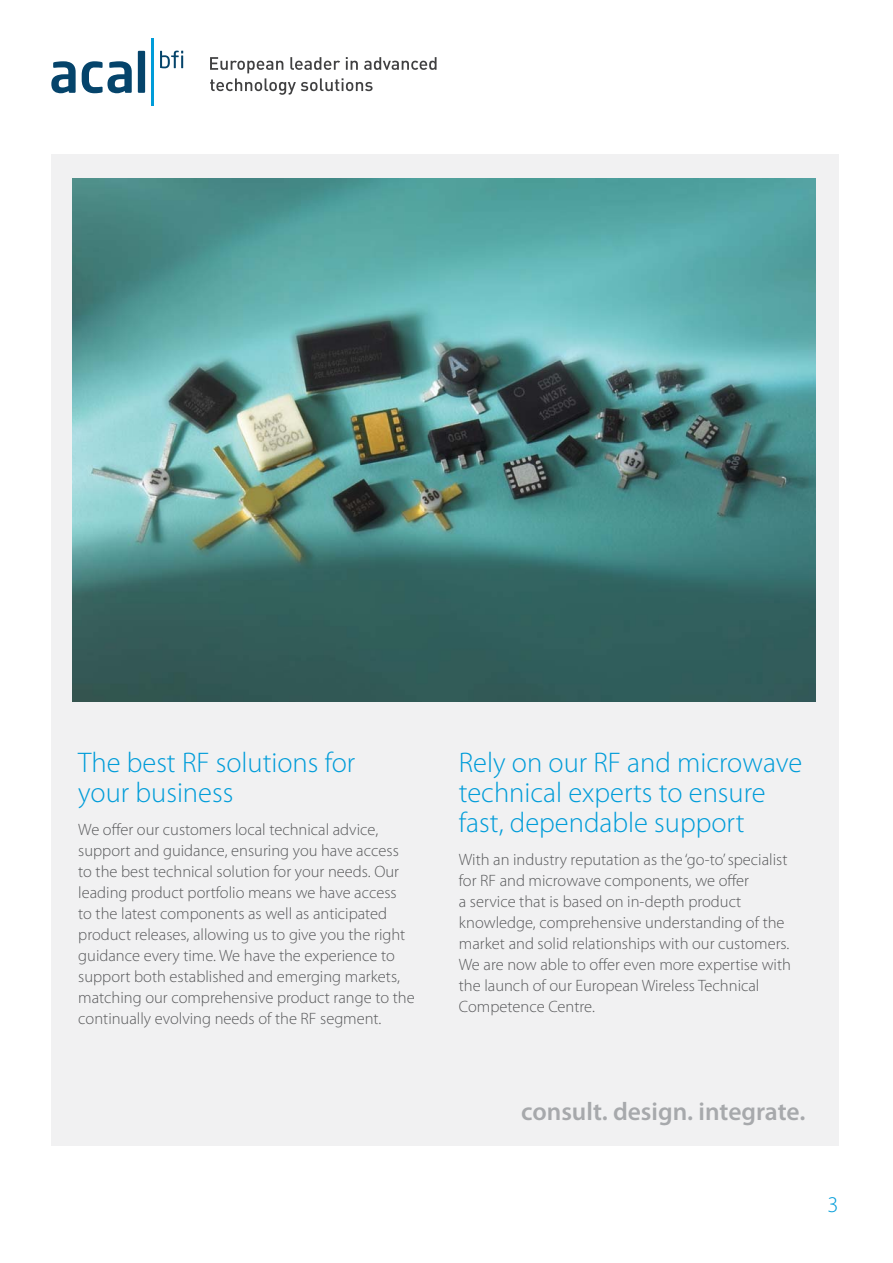
<style>
.page{position:relative;width:893px;height:1263px;background:#fff}
.page>*{position:absolute;margin:0;border:0;box-sizing:border-box;transform-origin:0 0}
.t1{font:300 28.5px/30px "Myriad Pro";color:#009cd9}
.t2{font:600 25.5px "Myriad Pro";color:#a7a9ac}
.t3{font:300 22.5px "Myriad Pro";color:#009cd9}
.t4{font:300 16.5px/21px "Myriad Pro";color:#58595b}
</style>
<div class="page">
<div style="left:51px;top:155px;width:787px;height:991px;background:#f1f1f2"></div>
<svg style="left:210px;top:57px;width:226px;height:38px"></svg>
<hr style="left:151px;top:38px;width:2px;height:67px;background:#009cd9">
<svg style="left:51px;top:61px;width:25px;height:32px"></svg>
<div style="left:138px;top:51px;width:7px;height:42px;background:#05446b"></div>
<svg style="left:82px;top:61px;width:50px;height:32px"></svg>
<svg style="left:160px;top:51px;width:23px;height:17px"></svg>
<img style="left:72px;top:179px;width:743px;height:523px">
<h1 class="t1" style="left:78px;top:749px;width:279px">The best RF solutions for your business</h1>
<p class="t4" style="left:78px;top:821px;width:338px">We offer our customers local technical advice, support and guidance, ensuring you have access to the best technical solution for your needs. Our leading product portfolio means we have access to the latest components as well as anticipated product releases, allowing us to give you the right guidance every time. We have the experience to support both established and emerging markets, matching our comprehensive product range to the continually evolving needs of the RF segment.</p>
<h1 class="t1" style="left:459px;top:749px;width:345px">Rely on our RF and microwave technical experts to ensure fast, dependable support</h1>
<p class="t4" style="left:459px;top:851px;width:334px">With an industry reputation as the ‘go-to’ specialist for RF and microwave components, we offer<br>a service that is based on in-depth product knowledge, comprehensive understanding of the market and solid relationships with our customers.<br>We are now able to offer even more expertise with the launch of our European Wireless Technical Competence Centre.</p>
<h2 class="t2" style="left:521px;top:1101px;width:286px">consult. design. integrate.</h2>
<h3 class="t3" style="left:827px;top:1195px;width:12px">3</h3>
</div>
